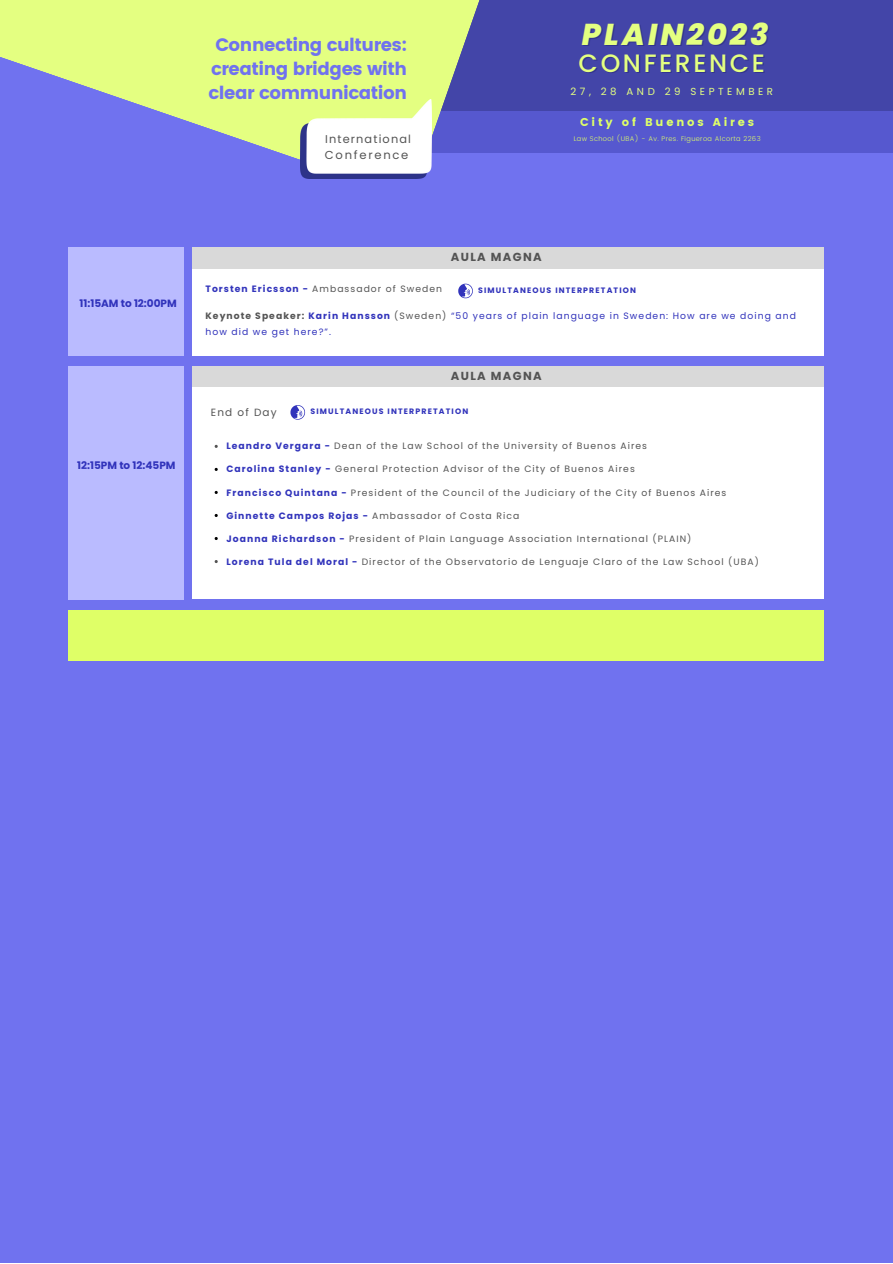
<style>
.page{position:relative;width:893px;height:1264px;background:#fff}
.page>*{position:absolute;margin:0;border:0;box-sizing:border-box;transform-origin:0 0}
.t1{font:italic 800 30.15px "Poppins";letter-spacing:.105em;color:#e4ff81}
.t2{font:500 25.05px "Poppins";letter-spacing:.105em;color:#e4ff81}
.t3{font:18px/24px "Poppins";letter-spacing:-.025em;color:#7072ef;text-align:center}
.t4{font:700 11.7px "Poppins";letter-spacing:.115em;color:#545454}
.t5{font:11.55px "Poppins";letter-spacing:.15em;color:#545454}
.t6{font:11.4px "Poppins";letter-spacing:.25em;color:#dfff67}
.t7{font:11.4px "Poppins";letter-spacing:.1em;color:#545454}
.t8{font:700 10.5px "Poppins";color:#3133bb}
.t9{font:10.5px "Poppins";letter-spacing:.115em;color:#545454}
.t10{font:10.2px "Poppins";letter-spacing:.35em;color:#e4ff81}
.t11{font:9.15px "Poppins";letter-spacing:.115em;color:#545454}
.t12{font:9.15px/16px "Poppins";letter-spacing:.115em;color:#3133bb}
.t13{font:700 7.8px "Poppins";letter-spacing:.145em;color:#3133bb}
.t14{font:300 6.75px "Poppins";letter-spacing:.055em;color:#dfff67}
.s1{font-weight:700;color:#3133bb}
.s2{font-weight:700;color:#545454}
.s3{font-weight:700}
.s4{color:#545454}
</style>
<div class="page">
<div style="left:0;top:0;width:892px;height:1262px;background:#7072ef"></div>
<div style="left:69px;top:248px;width:115px;height:108px;background:#babbff"></div>
<div style="left:193px;top:269px;width:631px;height:87px;background:#fff"></div>
<div style="left:69px;top:366px;width:115px;height:233px;background:#babbff"></div>
<div style="left:193px;top:248px;width:631px;height:21px;background:#d9d9d9"></div>
<div style="left:193px;top:366px;width:631px;height:21px;background:#d9d9d9"></div>
<div style="left:193px;top:387px;width:631px;height:212px;background:#fff"></div>
<div style="left:69px;top:610px;width:755px;height:50px;background:#dfff67"></div>
<div style="left:371px;top:4px;width:521px;height:149px;background:#5658cf"></div>
<div style="left:405px;top:0;width:487px;height:111px;background:#4345a8"></div>
<svg style="left:0;top:0;width:480px;height:169px;fill:#e4ff81"></svg>
<svg style="left:0;top:21px;width:316px;height:141px"></svg>
<img style="left:300px;top:99px;width:131px;height:80px">
<svg style="left:458px;top:284px;width:15px;height:14px"></svg>
<svg style="left:290px;top:405px;width:15px;height:14px"></svg>
<p class="t3" style="left:208px;top:33px;width:200px">Connecting cultures: creating bridges with clear communication</p>
<p class="t7" style="left:325px;top:131px;width:87px">International</p>
<p class="t5" style="left:325px;top:147px;width:85px">Conference</p>
<p class="t1" style="left:582px;top:13px;width:188px">PLAIN2023</p>
<p class="t2" style="left:578px;top:46px;width:188px">CONFERENCE</p>
<p class="t10" style="left:570px;top:84px;width:204px">27, 28 AND 29 SEPTEMBER</p>
<p class="t6" style="left:580px;top:115px;width:176px">City of Buenos Aires</p>
<p class="t14" style="left:573px;top:134px;width:188px">Law School (UBA) - Av. Pres. Figueroa Alcorta 2263</p>
<p class="t8" style="left:80px;top:296px;width:99px">11:15AM to 12:00PM</p>
<p class="t8" style="left:77px;top:458px;width:100px">12:15PM to 12:45PM</p>
<p class="t4" style="left:451px;top:249px;width:92px">AULA MAGNA</p>
<p class="t11" style="left:205px;top:282px;width:238px"><span class="s1">Torsten Ericsson -</span> Ambassador of Sweden</p>
<p class="t12" style="left:205px;top:307px;width:592px"><span class="s2">Keynote Speaker:</span> <span class="s3">Karin Hansson</span> <span class="s4">(Sweden)</span> “50 years of plain language in Sweden: How are we doing and how did we get here?”.</p>
<p class="t13" style="left:478px;top:284px;width:159px">SIMULTANEOUS INTERPRETATION</p>
<p class="t4" style="left:451px;top:367px;width:92px">AULA MAGNA</p>
<p class="t9" style="left:211px;top:404px;width:67px">End of Day</p>
<p class="t11" style="left:226px;top:440px;width:422px"><span class="s1">Leandro Vergara -</span> Dean of the Law School of the University of Buenos Aires</p>
<p class="t11" style="left:226px;top:463px;width:410px"><span class="s1">Carolina Stanley -</span> General Protection Advisor of the City of Buenos Aires</p>
<p class="t11" style="left:226px;top:486px;width:501px"><span class="s1">Francisco Quintana -</span> President of the Council of the Judiciary of the City of Buenos Aires</p>
<p class="t11" style="left:226px;top:509px;width:294px"><span class="s1">Ginnette Campos Rojas -</span> Ambassador of Costa Rica</p>
<p class="t11" style="left:226px;top:532px;width:466px"><span class="s1">Joanna Richardson -</span> President of Plain Language Association International (PLAIN)</p>
<p class="t11" style="left:226px;top:555px;width:534px"><span class="s1">Lorena Tula del Moral -</span> Director of the Observatorio de Lenguaje Claro of the Law School (UBA)</p>
<p class="t13" style="left:310px;top:406px;width:159px">SIMULTANEOUS INTERPRETATION</p>
</div>
